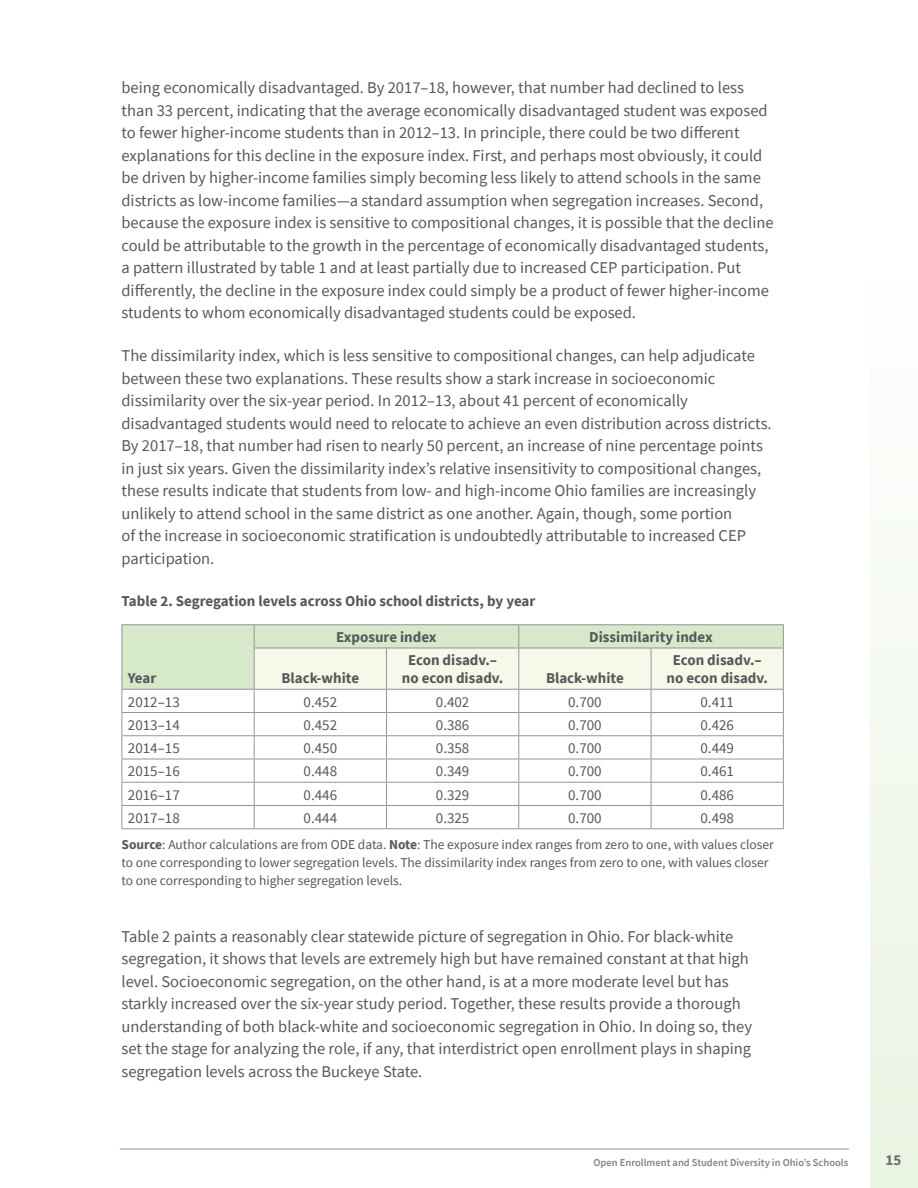
<style>
.page{position:relative;width:918px;height:1188px;background:#fff}
.page>*{position:absolute;margin:0;border:0;box-sizing:border-box;transform-origin:0 0}
.t1{font:16.5px/22.5px "Source Sans Pro";color:#57585a}
.t2{font:700 15px/18px "Source Sans Pro";color:#57585a;text-align:center}
.t3{font:15px "Source Sans Pro";color:#57585a}
.t4{font:700 15px "Source Sans Pro";color:#6c6d70}
.t5{font:13.5px/18px "Source Sans Pro";color:#57585a}
.t6{font:600 10.5px "Source Sans Pro";color:#808285}
.s1{font-weight:700}
</style>
<div class="page">
<div style="left:870px;top:272px;width:48px;height:916px;background:linear-gradient(to bottom,#fefffe,#e9f4e2)"></div>
<hr style="left:120px;top:1149px;width:729px;height:1px;background:#939598">
<hr style="left:122px;top:624px;width:132px;height:1px;background:#939598">
<hr style="left:254px;top:624px;width:132px;height:1px;background:#939598">
<hr style="left:386px;top:624px;width:133px;height:1px;background:#939598">
<hr style="left:519px;top:624px;width:132px;height:1px;background:#939598">
<hr style="left:651px;top:624px;width:133px;height:1px;background:#939598">
<svg style="left:122px;top:625px;width:662px;height:203px"></svg>
<hr style="left:122px;top:828px;width:132px;height:1px;background:#939598">
<hr style="left:254px;top:828px;width:132px;height:1px;background:#939598">
<hr style="left:386px;top:828px;width:133px;height:1px;background:#939598">
<hr style="left:519px;top:828px;width:132px;height:1px;background:#939598">
<hr style="left:651px;top:828px;width:133px;height:1px;background:#939598">
<p class="t1" style="left:122px;top:77px;width:654px">being economically disadvantaged. By 2017–18, however, that number had declined to less than 33 percent, indicating that the average economically disadvantaged student was exposed to fewer higher-income students than in 2012–13. In principle, there could be two different explanations for this decline in the exposure index. First, and perhaps most obviously, it could be driven by higher-income families simply becoming less likely to attend schools in the same districts as low-income families—a standard assumption when segregation increases. Second, because the exposure index is sensitive to compositional changes, it is possible that the decline could be attributable to the growth in the percentage of economically disadvantaged students, a pattern illustrated by table 1 and at least partially due to increased CEP participation. Put differently, the decline in the exposure index could simply be a product of fewer higher-income students to whom economically disadvantaged students could be exposed.</p>
<p class="t1" style="left:122px;top:344px;width:652px">The dissimilarity index, which is less sensitive to compositional changes, can help adjudicate between these two explanations. These results show a stark increase in socioeconomic dissimilarity over the six-year period. In 2012–13, about 41 percent of economically disadvantaged students would need to relocate to achieve an even distribution across districts.<br>By 2017–18, that number had risen to nearly 50 percent, an increase of nine percentage points in just six years. Given the dissimilarity index’s relative insensitivity to compositional changes, these results indicate that students from low- and high-income Ohio families are increasingly unlikely to attend school in the same district as one another. Again, though, some portion<br>of the increase in socioeconomic stratification is undoubtedly attributable to increased CEP participation.</p>
<p class="t2" style="left:122px;top:592px;width:416px">Table 2. Segregation levels across Ohio school districts, by year</p>
<p class="t2" style="left:128px;top:669px;width:30px">Year</p>
<p class="t2" style="left:336px;top:628px;width:102px">Exposure index</p>
<p class="t2" style="left:589px;top:628px;width:125px">Dissimilarity index</p>
<p class="t2" style="left:281px;top:669px;width:79px">Black-white</p>
<p class="t2" style="left:402px;top:651px;width:103px">Econ disadv.– no econ disadv.</p>
<p class="t2" style="left:667px;top:651px;width:103px">Econ disadv.– no econ disadv.</p>
<p class="t2" style="left:546px;top:669px;width:79px">Black-white</p>
<p class="t3" style="left:128px;top:692px;width:53px">2012–13</p>
<p class="t3" style="left:304px;top:692px;width:35px">0.452</p>
<p class="t3" style="left:436px;top:692px;width:35px">0.402</p>
<p class="t3" style="left:568px;top:692px;width:35px">0.700</p>
<p class="t3" style="left:700px;top:692px;width:35px">0.411</p>
<p class="t3" style="left:128px;top:715px;width:53px">2013–14</p>
<p class="t3" style="left:304px;top:715px;width:35px">0.452</p>
<p class="t3" style="left:436px;top:715px;width:35px">0.386</p>
<p class="t3" style="left:568px;top:715px;width:35px">0.700</p>
<p class="t3" style="left:700px;top:715px;width:35px">0.426</p>
<p class="t3" style="left:128px;top:738px;width:53px">2014–15</p>
<p class="t3" style="left:304px;top:738px;width:35px">0.450</p>
<p class="t3" style="left:436px;top:738px;width:35px">0.358</p>
<p class="t3" style="left:568px;top:738px;width:35px">0.700</p>
<p class="t3" style="left:700px;top:738px;width:35px">0.449</p>
<p class="t3" style="left:128px;top:762px;width:53px">2015–16</p>
<p class="t3" style="left:304px;top:762px;width:35px">0.448</p>
<p class="t3" style="left:436px;top:762px;width:35px">0.349</p>
<p class="t3" style="left:568px;top:762px;width:35px">0.700</p>
<p class="t3" style="left:700px;top:762px;width:35px">0.461</p>
<p class="t3" style="left:128px;top:785px;width:53px">2016–17</p>
<p class="t3" style="left:304px;top:785px;width:35px">0.446</p>
<p class="t3" style="left:436px;top:785px;width:35px">0.329</p>
<p class="t3" style="left:568px;top:785px;width:35px">0.700</p>
<p class="t3" style="left:700px;top:785px;width:35px">0.486</p>
<p class="t3" style="left:128px;top:808px;width:53px">2017–18</p>
<p class="t3" style="left:304px;top:808px;width:35px">0.444</p>
<p class="t3" style="left:436px;top:808px;width:35px">0.325</p>
<p class="t3" style="left:568px;top:808px;width:35px">0.700</p>
<p class="t3" style="left:700px;top:808px;width:35px">0.498</p>
<p class="t5" style="left:122px;top:835px;width:654px"><span class="s1">Source</span>: Author calculations are from ODE data. <span class="s1">Note</span>: The exposure index ranges from zero to one, with values closer to one corresponding to lower segregation levels. The dissimilarity index ranges from zero to one, with values closer to one corresponding to higher segregation levels.</p>
<p class="t1" style="left:122px;top:925px;width:632px">Table 2 paints a reasonably clear statewide picture of segregation in Ohio. For black-white segregation, it shows that levels are extremely high but have remained constant at that high level. Socioeconomic segregation, on the other hand, is at a more moderate level but has starkly increased over the six-year study period. Together, these results provide a thorough understanding of both black-white and socioeconomic segregation in Ohio. In doing so, they set the stage for analyzing the role, if any, that interdistrict open enrollment plays in shaping segregation levels across the Buckeye State.</p>
<p class="t6" style="left:594px;top:1156px;width:256px">Open Enrollment and Student Diversity in Ohio’s Schools</p>
<p class="t4" style="left:885px;top:1150px;width:17px">15</p>
</div>
